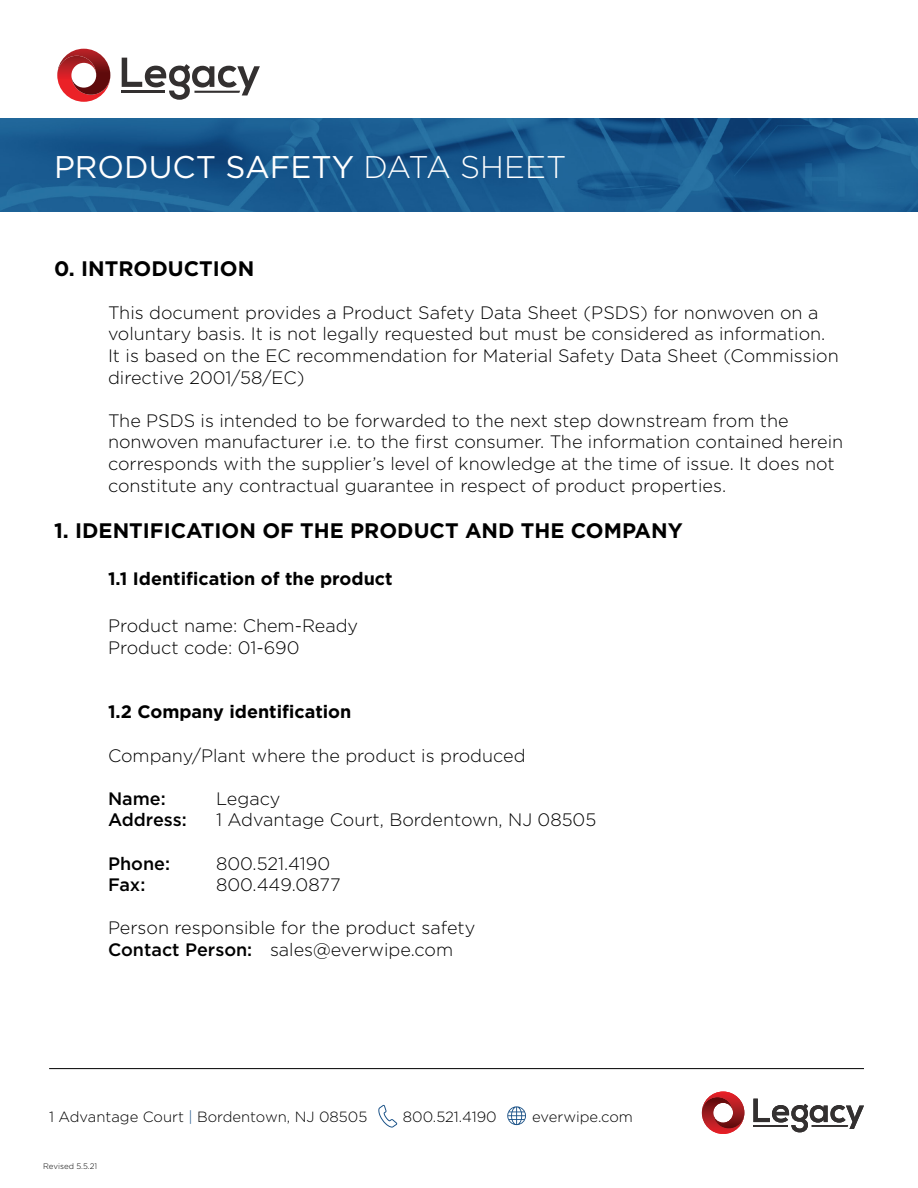
<style>
.page{position:relative;width:918px;height:1188px;background:#fff}
.page>*{position:absolute;margin:0;border:0;box-sizing:border-box;transform-origin:0 0}
.t1{font:31.35px "Gotham";color:#fff}
.t2{font:700 21px "Gotham";color:#000}
.t3{font:300 18px/21.6px "Gotham";color:#000}
.t4{font:700 18px "Gotham";color:#000}
.t5{font:500 18px "Gotham";color:#000}
.t6{font:300 14.85px "Gotham";color:#000}
.t7{font:300 7.95px "Gotham";color:#000}
.s1{font-weight:300}
.s2{font-weight:500}
.s3{color:#185086}
</style>
<div class="page">
<img style="left:0;top:119px;width:918px;height:93px">
<hr style="left:49px;top:1068px;width:815px;height:1px;background:#000">
<svg style="left:122px;top:58px;width:138px;height:42px"></svg>
<svg style="left:57px;top:49px;width:53px;height:53px"></svg>
<svg style="left:753px;top:1099px;width:111px;height:33px"></svg>
<svg style="left:702px;top:1092px;width:42px;height:42px"></svg>
<svg style="left:378px;top:1105px;width:19px;height:23px"></svg>
<svg style="left:507px;top:1106px;width:19px;height:19px"></svg>
<h1 class="t1" style="left:54px;top:147px;width:514px">PRODUCT SAFETY <span class="s1">DATA SHEET</span></h1>
<p class="t2" style="left:54px;top:254px;width:202px">0. INTRODUCTION</p>
<p class="t3" style="left:108px;top:301px;width:732px">This document provides a Product Safety Data Sheet (PSDS) for nonwoven on a voluntary basis. It is not legally requested but must be considered as information.<br>It is based on the EC recommendation for Material Safety Data Sheet (Commission directive 2001/58/EC)</p>
<p class="t3" style="left:108px;top:409px;width:737px">The PSDS is intended to be forwarded to the next step downstream from the nonwoven manufacturer i.e. to the first consumer. The information contained herein corresponds with the supplier’s level of knowledge at the time of issue. It does not constitute any contractual guarantee in respect of product properties.</p>
<p class="t2" style="left:54px;top:517px;width:630px">1. IDENTIFICATION OF THE PRODUCT AND THE COMPANY</p>
<p class="t4" style="left:108px;top:567px;width:286px">1.1 Identification of the product</p>
<p class="t3" style="left:108px;top:614px;width:252px">Product name: Chem-Ready<br>Product code: 01-690</p>
<p class="t4" style="left:108px;top:700px;width:245px">1.2 Company identification</p>
<p class="t3" style="left:108px;top:744px;width:419px">Company/Plant where the product is produced</p>
<p class="t5" style="left:108px;top:787px;width:59px">Name:</p>
<p class="t3" style="left:216px;top:787px;width:66px">Legacy</p>
<p class="t5" style="left:108px;top:808px;width:80px">Address:</p>
<p class="t3" style="left:216px;top:809px;width:382px">1 Advantage Court, Bordentown, NJ 08505</p>
<p class="t5" style="left:108px;top:852px;width:64px">Phone:</p>
<p class="t3" style="left:216px;top:852px;width:116px">800.521.4190</p>
<p class="t5" style="left:108px;top:873px;width:39px">Fax:</p>
<p class="t3" style="left:216px;top:874px;width:126px">800.449.0877</p>
<p class="t3" style="left:108px;top:917px;width:369px">Person responsible for the product safety<br><span class="s2">Contact Person:</span> sales@everwipe.com</p>
<p class="t6" style="left:49px;top:1107px;width:320px">1 Advantage Court <span class="s3">|</span> Bordentown, NJ 08505</p>
<p class="t6" style="left:403px;top:1107px;width:95px">800.521.4190</p>
<p class="t6" style="left:532px;top:1107px;width:102px">everwipe.com</p>
<p class="t7" style="left:43px;top:1161px;width:56px">Revised 5.5.21</p>
</div>
